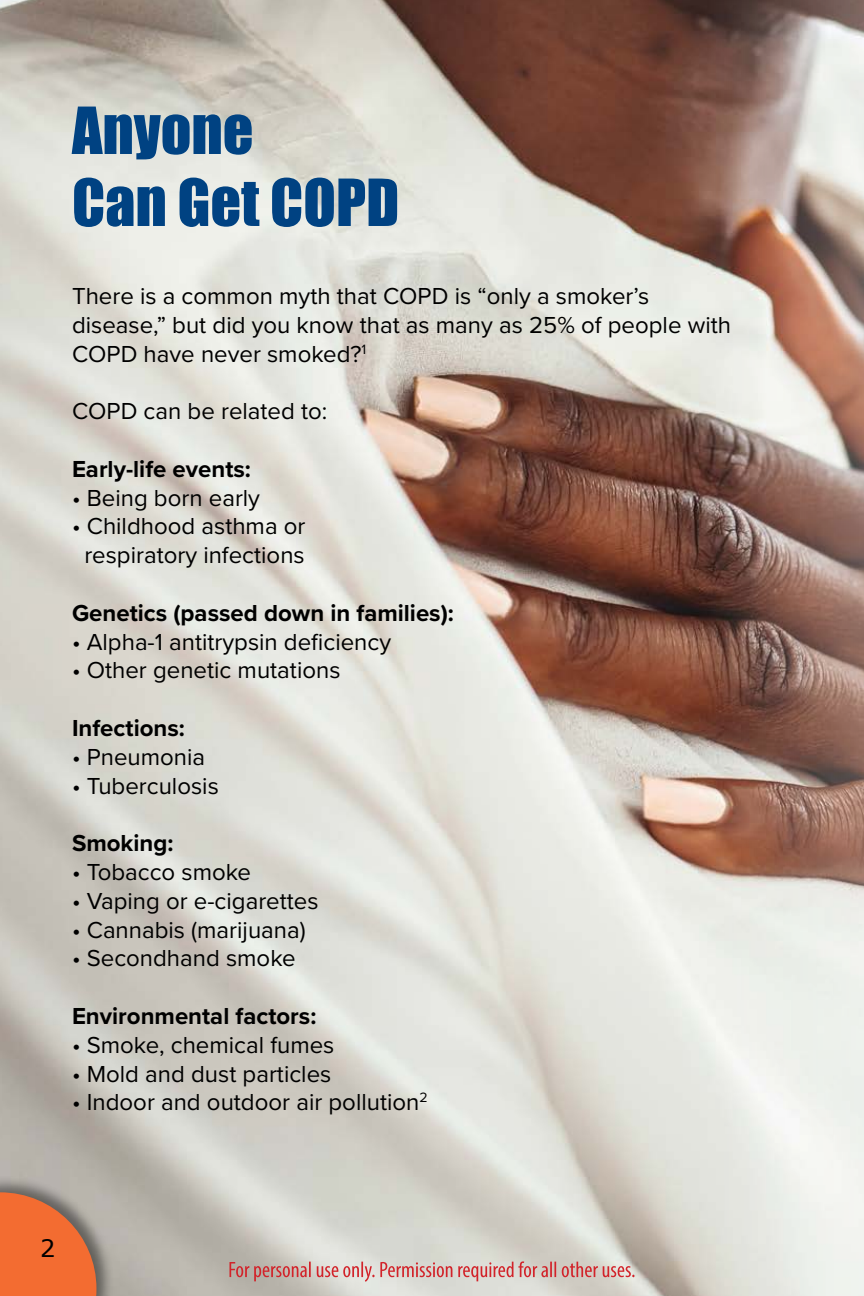
<style>
.page{position:relative;width:864px;height:1296px;background:#fff}
.page>*{position:absolute;margin:0;border:0;box-sizing:border-box;transform-origin:0 0}
.t1{font:60px/72px "Impact";color:#004282}
.t2{font:24px/28.8px "Proxima Nova";color:#000}
.t3{font:700 24px "Proxima Nova";color:#000}
.t4{font:24px "Verdana";color:#000}
</style>
<div class="page">
<img style="left:0;top:0;width:864px;height:1296px">
<div style="left:0;top:1176px;width:114px;height:120px;background:#000;opacity:.45"></div>
<svg style="left:0;top:1192px;width:96px;height:104px;background:#e07242"></svg>
<svg style="left:229px;top:1261px;width:406px;height:21px;background:#d3aeaa"></svg>
<h1 class="t1" style="left:72px;top:93px;width:329px">Anyone<br>Can Get COPD</h1>
<p class="t2" style="left:72px;top:281px;width:661px">There is a common myth that COPD is “only a smoker’s disease,” but did you know that as many as 25% of people with<br>COPD have never smoked?<sup>1</sup></p>
<p class="t2" style="left:72px;top:396px;width:257px">COPD can be related to:</p>
<p class="t3" style="left:72px;top:451px;width:180px">Early-life events:</p>
<p class="t2" style="left:72px;top:482px;width:190px">• Being born early</p>
<p class="t2" style="left:72px;top:511px;width:235px;text-align:center">• Childhood asthma or respiratory infections</p>
<p class="t3" style="left:72px;top:595px;width:383px">Genetics (passed down in families):</p>
<p class="t2" style="left:72px;top:626px;width:321px">• Alpha-1 antitrypsin deficiency</p>
<p class="t2" style="left:72px;top:655px;width:270px">• Other genetic mutations</p>
<p class="t3" style="left:72px;top:710px;width:114px">Infections:</p>
<p class="t2" style="left:72px;top:741px;width:135px">• Pneumonia</p>
<p class="t2" style="left:72px;top:770px;width:148px">• Tuberculosis</p>
<p class="t3" style="left:72px;top:825px;width:103px">Smoking:</p>
<p class="t2" style="left:72px;top:857px;width:181px">• Tobacco smoke</p>
<p class="t2" style="left:72px;top:885px;width:248px">• Vaping or e-cigarettes</p>
<p class="t2" style="left:72px;top:914px;width:235px">• Cannabis (marijuana)</p>
<p class="t2" style="left:72px;top:943px;width:225px">• Secondhand smoke</p>
<p class="t3" style="left:72px;top:998px;width:246px">Environmental factors:</p>
<p class="t2" style="left:72px;top:1029px;width:264px">• Smoke, chemical fumes</p>
<p class="t2" style="left:72px;top:1058px;width:261px">• Mold and dust particles</p>
<p class="t2" style="left:72px;top:1087px;width:357px">• Indoor and outdoor air pollution<sup>2</sup></p>
<p class="t4" style="left:40px;top:1232px;width:17px">2</p>
</div>
